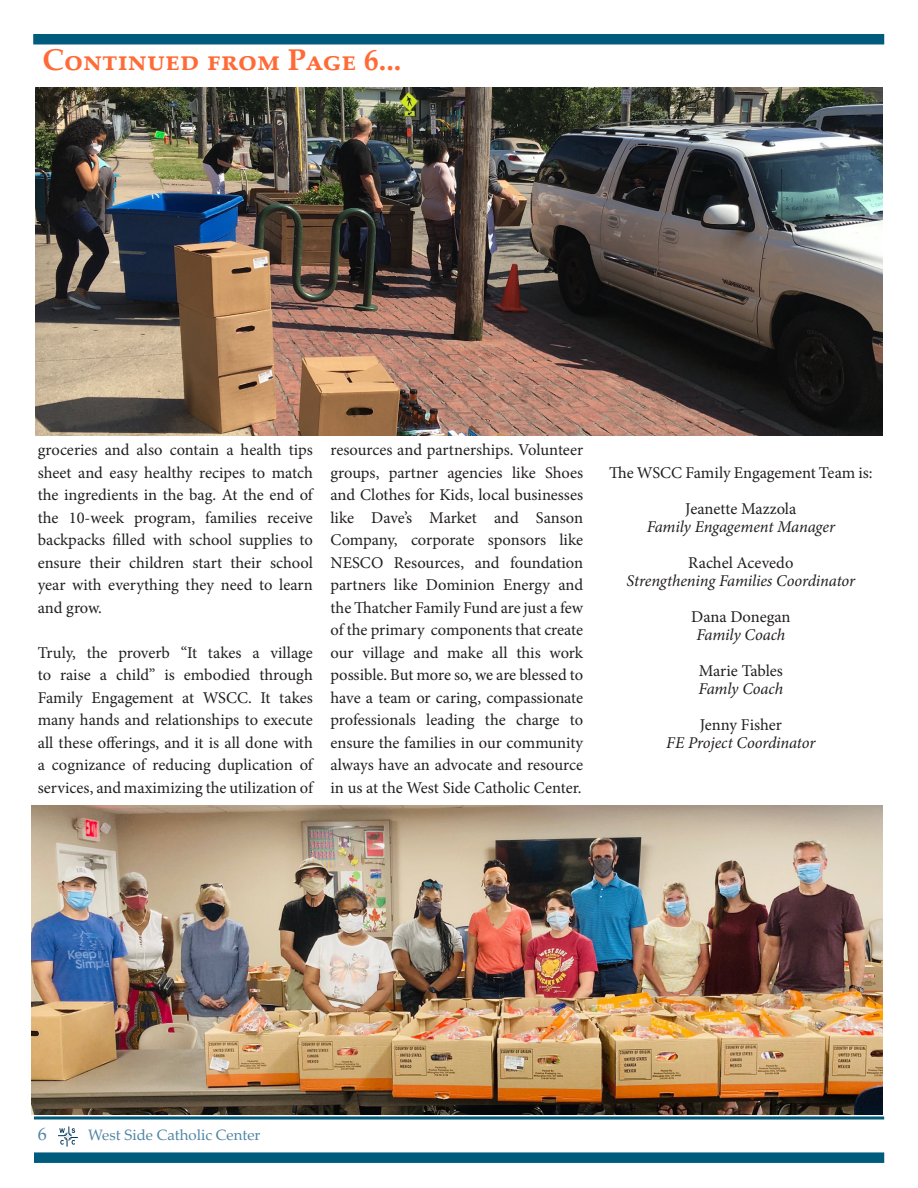
<style>
.page{position:relative;width:918px;height:1188px;background:#fff}
.page>*{position:absolute;margin:0;border:0;box-sizing:border-box;transform-origin:0 0}
.t1{font:700 30px "Palatino Linotype";color:#ff6b36}
.t2{font:18px "Palatino Linotype";color:#4f85a3}
.t3{font:16.5px/22.5px "Minion Pro";color:#231f20;text-align:justify}
.t4{font:italic 16.5px "Minion Pro";letter-spacing:-.01em;color:#231f20}
.t5{font:15px "Palatino Linotype";color:#4f85a3}
</style>
<div class="page">
<div style="left:34px;top:1152px;width:850px;height:11px;background:#015b7d"></div>
<hr style="left:34px;top:1117px;width:850px;height:3px;background:#015b7d">
<div style="left:33px;top:34px;width:851px;height:10px;background:#015b7d"></div>
<svg style="left:58px;top:1126px;width:20px;height:21px"></svg>
<img style="left:36px;top:87px;width:846px;height:348px">
<img style="left:32px;top:805px;width:850px;height:310px">
<p class="t1" style="left:42px;top:39px;width:360px">Continued from Page 6...</p>
<p class="t3" style="left:38px;top:439px;width:277px">groceries and also contain a health tips sheet and easy healthy recipes to match the ingredients in the bag. At the end of the 10-week program, families receive backpacks filled with school supplies to ensure their children start their school year with everything they need to learn and grow.</p>
<p class="t3" style="left:38px;top:641px;width:277px">Truly, the proverb “It takes a village to raise a child” is embodied through Family Engagement at WSCC. It takes many hands and relationships to execute all these offerings, and it is all done with a cognizance of reducing duplication of services, and maximizing the utilization of</p>
<p class="t3" style="left:330px;top:439px;width:254px">resources and partnerships. Volunteer groups, partner agencies like Shoes and Clothes for Kids, local businesses like Dave’s Market and Sanson Company, corporate sponsors like NESCO Resources, and foundation partners like Dominion Energy and the Thatcher Family Fund are just a few of the primary components that create our village and make all this work possible. But more so, we are blessed to have a team or caring, compassionate professionals leading the charge to ensure the families in our community always have an advocate and resource in us at the West Side Catholic Center.</p>
<p class="t3" style="left:609px;top:461px;width:265px">The WSCC Family Engagement Team is:</p>
<p class="t3" style="left:685px;top:497px;width:113px">Jeanette Mazzola</p>
<p class="t4" style="left:647px;top:515px;width:190px">Family Engagement Manager</p>
<p class="t3" style="left:688px;top:551px;width:107px">Rachel Acevedo</p>
<p class="t4" style="left:627px;top:569px;width:230px">Strengthening Families Coordinator</p>
<p class="t3" style="left:691px;top:605px;width:101px">Dana Donegan</p>
<p class="t4" style="left:696px;top:623px;width:90px">Family Coach</p>
<p class="t3" style="left:699px;top:659px;width:86px">Marie Tables</p>
<p class="t4" style="left:699px;top:677px;width:86px">Famly Coach</p>
<p class="t3" style="left:700px;top:713px;width:84px">Jenny Fisher</p>
<p class="t4" style="left:666px;top:731px;width:151px">FE Project Coordinator</p>
<p class="t2" style="left:38px;top:1121px;width:10px">6</p>
<p class="t5" style="left:88px;top:1124px;width:174px">West Side Catholic Center</p>
</div>
